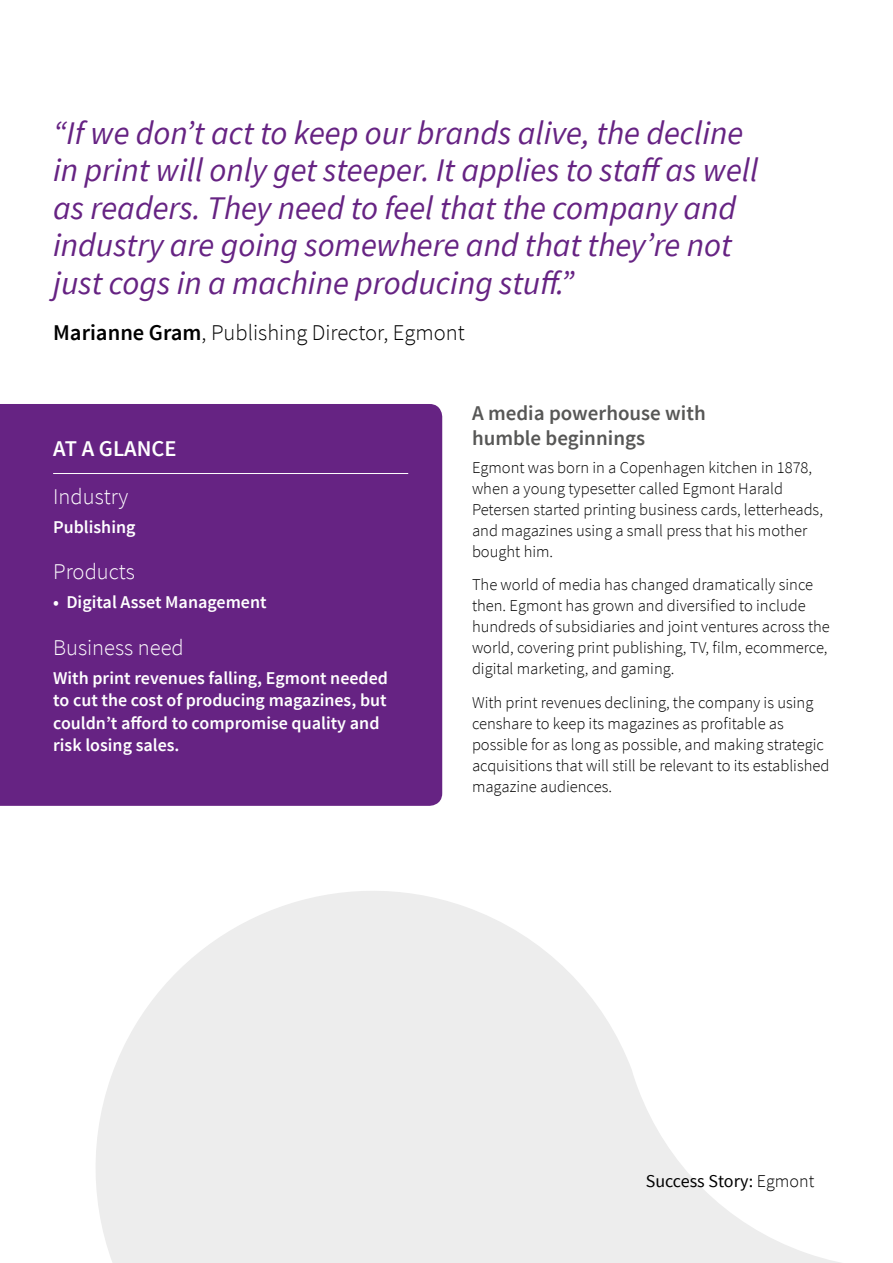
<style>
.page{position:relative;width:893px;height:1263px;background:#fff}
.page>*{position:absolute;margin:0;border:0;box-sizing:border-box;transform-origin:0 0}
.t1{font:italic 33px/37.5px "Source Sans Pro";color:#662383}
.t2{font:300 22.5px "Source Sans Pro";color:#000}
.t3{font:300 22.5px "Source Sans Pro";color:#fff}
.t4{font:600 22.5px "Source Sans Pro";color:#fff}
.t5{font:600 21px/25.5px "Source Sans Pro";color:#575756}
.t6{font:600 18px/22.5px "Source Sans Pro";color:#fff}
.t7{font:18px "Source Sans Pro";color:#000}
.t8{font:300 16.5px/21px "Source Sans Pro";color:#000}
.s1{font-weight:600}
.s2{font-weight:300}
</style>
<div class="page">
<svg style="left:96px;top:891px;width:745px;height:372px;fill:#ededed"></svg>
<div style="left:0;top:404px;width:442px;height:402px;background:#662383"></div>
<hr style="left:53px;top:473px;width:355px;height:1px;background:#fff">
<p class="t1" style="left:53px;top:114px;width:707px">“If we don’t act to keep our brands alive, the decline in print will only get steeper. It applies to staff as well as readers. They need to feel that the company and industry are going somewhere and that they’re not just cogs in a machine producing stuff.”</p>
<h2 class="t2" style="left:53px;top:319px;width:413px"><span class="s1">Marianne Gram</span>, Publishing Director, Egmont</h2>
<h2 class="t4" style="left:53px;top:434px;width:125px">AT A GLANCE</h2>
<h2 class="t3" style="left:53px;top:483px;width:77px">Industry</h2>
<p class="t6" style="left:53px;top:516px;width:84px">Publishing</p>
<h2 class="t3" style="left:53px;top:558px;width:83px">Products</h2>
<p class="t6" style="left:53px;top:591px;width:215px">• Digital Asset Management</p>
<h2 class="t3" style="left:53px;top:634px;width:132px">Business need</h2>
<p class="t6" style="left:53px;top:667px;width:336px">With print revenues falling, Egmont needed to cut the cost of producing magazines, but couldn’t afford to compromise quality and risk losing sales.</p>
<p class="t5" style="left:472px;top:401px;width:235px">A media powerhouse with humble beginnings</p>
<p class="t8" style="left:472px;top:457px;width:352px">Egmont was born in a Copenhagen kitchen in 1878, when a young typesetter called Egmont Harald Petersen started printing business cards, letterheads, and magazines using a small press that his mother bought him.</p>
<p class="t8" style="left:472px;top:574px;width:359px">The world of media has changed dramatically since then. Egmont has grown and diversified to include hundreds of subsidiaries and joint ventures across the world, covering print publishing, TV, film, ecommerce, digital marketing, and gaming.</p>
<p class="t8" style="left:472px;top:692px;width:359px">With print revenues declining, the company is using censhare to keep its magazines as profitable as possible for as long as possible, and making strategic acquisitions that will still be relevant to its established magazine audiences.</p>
<p class="t7" style="left:646px;top:1170px;width:170px">Success Story: <span class="s2">Egmont</span></p>
</div>
